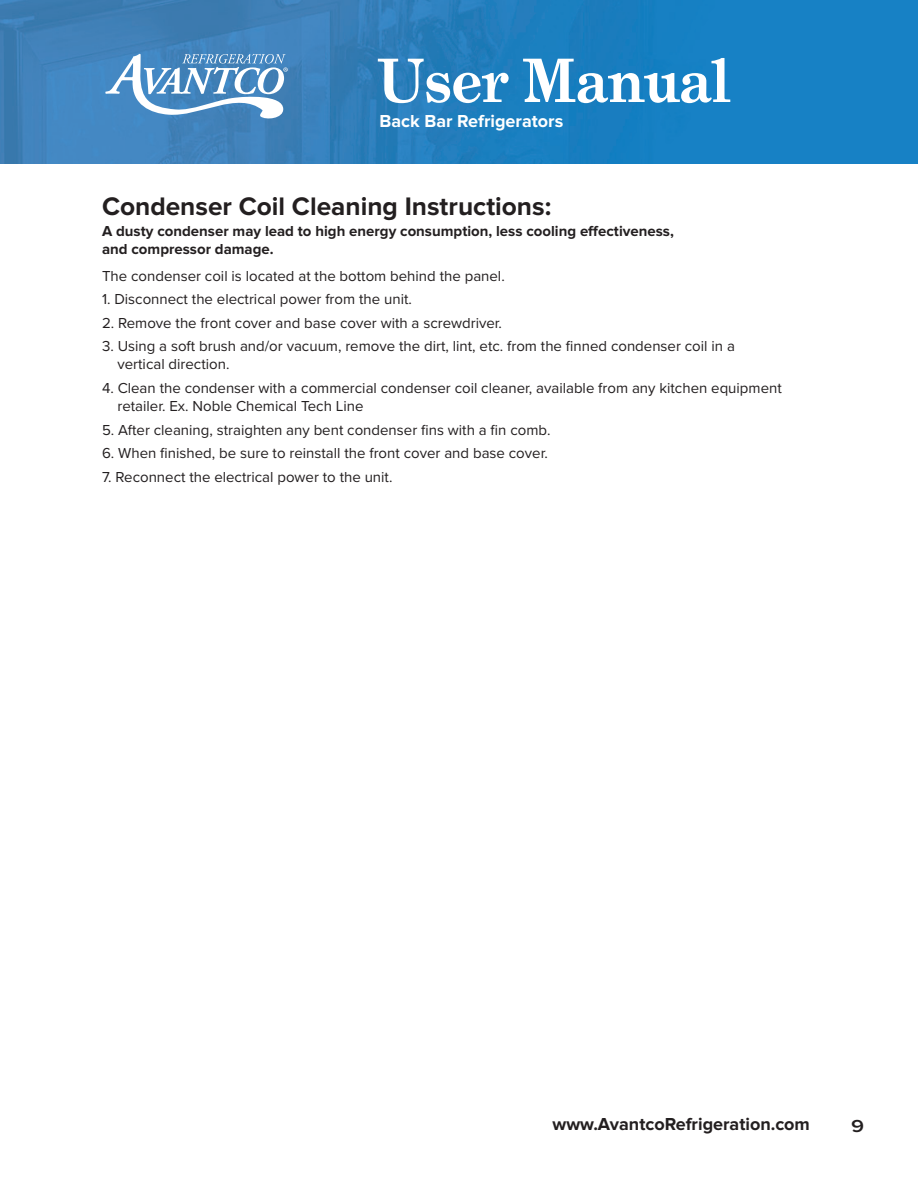
<style>
.page{position:relative;width:918px;height:1188px;background:#fff}
.page>*{position:absolute;margin:0;border:0;box-sizing:border-box;transform-origin:0 0}
.t1{font:700 60px "Grad";color:#fff}
.Paragraph{font:700 26.25px "Proxima Nova";color:#231f20}
.t2{font:700 18px "Proxima Nova";color:#231f20}
.t3{font:700 18px "Proxima Nova";color:#fff}
.t4{font:600 18px "Proxima Nova";color:#231f20;scale:1.2 1}
.Paragraph-2{font:15px/18px "Proxima Nova";color:#231f20}
.Paragraph-3{font:700 15px/18px "Proxima Nova";color:#231f20}
</style>
<div class="page">
<img style="left:0;top:0;width:918px;height:164px">
<svg style="left:105px;top:54px;width:183px;height:67px"></svg>
<h1 class="t1" style="left:378px;top:43px;width:353px">User Manual</h1>
<p class="t3" style="left:380px;top:111px;width:185px">Back Bar Refrigerators</p>
<p class="Paragraph" style="left:102px;top:192px;width:451px">Condenser Coil Cleaning Instructions:</p>
<p class="Paragraph-3" style="left:102px;top:223px;width:573px">A dusty condenser may lead to high energy consumption, less cooling effectiveness, and compressor damage.</p>
<p class="Paragraph-2" style="left:102px;top:266px;width:404px">The condenser coil is located at the bottom behind the panel.</p>
<p class="Paragraph-2" style="left:102px;top:290px;width:311px">1. Disconnect the electrical power from the unit.</p>
<p class="Paragraph-2" style="left:102px;top:313px;width:402px">2. Remove the front cover and base cover with a screwdriver.</p>
<p class="Paragraph-2" style="left:117px;top:337px;width:619px;text-indent:-15px">3. Using a soft brush and/or vacuum, remove the dirt, lint, etc. from the finned condenser coil in a vertical direction.</p>
<p class="Paragraph-2" style="left:117px;top:378px;width:666px;text-indent:-15px">4. Clean the condenser with a commercial condenser coil cleaner, available from any kitchen equipment retailer. Ex. Noble Chemical Tech Line</p>
<p class="Paragraph-2" style="left:102px;top:420px;width:450px">5. After cleaning, straighten any bent condenser fins with a fin comb.</p>
<p class="Paragraph-2" style="left:102px;top:443px;width:447px">6. When finished, be sure to reinstall the front cover and base cover.</p>
<p class="Paragraph-2" style="left:102px;top:467px;width:292px">7. Reconnect the electrical power to the unit.</p>
<p class="t2" style="left:553px;top:1114px;width:259px">www.AvantcoRefrigeration.com</p>
<p class="t4" style="left:851px;top:1116px;width:12px">9</p>
</div>
